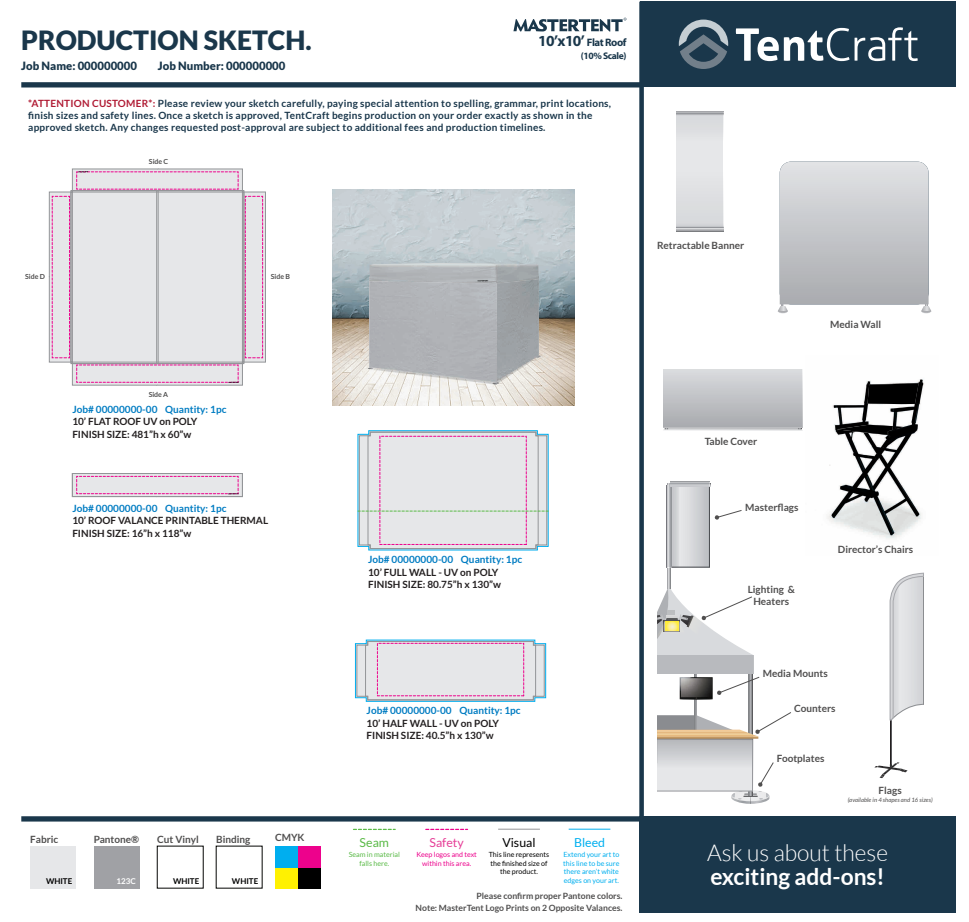
<style>
.page{position:relative;width:969px;height:922px;background:#fff}
.page>*{position:absolute;margin:0;border:0;box-sizing:border-box;transform-origin:0 0}
.t1{font:900 26.46px "Lato";color:#1a374b}
.t2{font:700 23.26px "Lato";color:#fff}
.t3{font:300 23.26px "Lato";color:#fff}
.t4{font:12.34px "Lato";color:#000}
.t5{font:12.34px "Lato";color:#e63e97}
.t6{font:12.34px "Lato";color:#00afef}
.t7{font:12.34px "Lato";color:#5aba47}
.t8{font:900 11.38px "Lato";color:#1a374b}
.t9{font:700 10.82px "Myriad";letter-spacing:-.04em;color:#1a374b}
.t10{font:700 10px/12.2px "Lato";letter-spacing:.025em;color:#1a374b}
.t11{font:700 10px/12.4px "Lato";color:#231f20}
.t12{font:700 10px/11.4px "Lato";color:#504f4f;text-align:center}
.t13{font:700 10px "Lato";color:#007cc2}
.t14{font:700 9.62px "Myriad";letter-spacing:-.04em;color:#1a374b}
.t15{font:700 8.62px "Lato";color:#504f4f}
.t16{font:700 8px "Lato";color:#000}
.t17{font:700 8px "Lato";color:#fff}
.t18{font:7.08px/8.5px "Lato";color:#00afef;text-align:justify}
.t19{font:7.08px/8.5px "Lato";color:#000;text-align:center}
.t20{font:7.08px/8.5px "Lato";color:#ed028c;text-align:center}
.t21{font:7.08px/8.5px "Lato";color:#5aba47;text-align:center}
.t22{font:700 6.96px "Lato";color:#504f4f}
.t23{font:italic 6px "Lato";color:#504f4f}
.s1{color:#b01b34}
.s2{font-size:15.44px}
</style>
<div class="page">
<div style="left:639px;top:816px;width:316px;height:96px;background:#1a374b"></div>
<svg style="left:639px;top:2px;width:4px;height:814px;background:#2d475a"></svg>
<div style="left:21px;top:82px;width:620px;height:5px;background:#1a374b"></div>
<div style="left:640px;top:2px;width:315px;height:85px;background:#1a374b"></div>
<svg style="left:735px;top:27px;width:182px;height:34px"></svg>
<svg style="left:678px;top:20px;width:50px;height:49px"></svg>
<svg style="left:21px;top:815px;width:620px;height:6px;fill:#1a374b"></svg>
<svg style="left:513px;top:18px;width:113px;height:13px"></svg>
<svg style="left:694px;top:699px;width:2px;height:12px"></svg>
<svg style="left:748px;top:695px;width:4px;height:16px"></svg>
<svg style="left:714px;top:510px;width:28px;height:9px"></svg>
<svg style="left:657px;top:587px;width:102px;height:108px"></svg>
<svg style="left:657px;top:711px;width:134px;height:92px"></svg>
<img style="left:679px;top:676px;width:33px;height:23px">
<svg style="left:667px;top:483px;width:3px;height:105px"></svg>
<img style="left:827px;top:379px;width:97px;height:160px">
<svg style="left:867px;top:383px;width:51px;height:21px"></svg>
<div style="left:677px;top:112px;width:47px;height:119px;background:#dfe0e3"></div>
<svg style="left:676px;top:227px;width:47px;height:4px"></svg>
<hr style="left:676px;top:112px;width:47px;height:1px;background:#b3b5b8">
<div style="left:676px;top:113px;width:46px;height:115px;background:#e6e7e9"></div>
<svg style="left:889px;top:719px;width:2px;height:43px"></svg>
<svg style="left:874px;top:762px;width:33px;height:15px"></svg>
<svg style="left:836px;top:424px;width:67px;height:10px"></svg>
<svg style="left:889px;top:572px;width:34px;height:147px;background:#dbdcdf"></svg>
<svg style="left:670px;top:485px;width:39px;height:82px;background:#cecfd2"></svg>
<svg style="left:666px;top:485px;width:4px;height:82px"></svg>
<svg style="left:670px;top:481px;width:39px;height:4px"></svg>
<svg style="left:663px;top:425px;width:139px;height:5px"></svg>
<div style="left:663px;top:369px;width:138px;height:58px;background:linear-gradient(to bottom,#dadbde,#aaabaf)"></div>
<svg style="left:777px;top:161px;width:154px;height:152px;background:#c8cacd"></svg>
<svg style="left:355px;top:639px;width:191px;height:62px;background:#dbdae2"></svg>
<svg style="left:357px;top:430px;width:191px;height:120px;background:#dddee3"></svg>
<img style="left:332px;top:190px;width:242px;height:216px">
<svg style="left:363px;top:263px;width:177px;height:121px;background:#b1b4b7"></svg>
<svg style="left:49px;top:168px;width:217px;height:217px;background:#e2dee3"></svg>
<svg style="left:72px;top:473px;width:171px;height:23px;background:#e1d2dd"></svg>
<div style="left:30px;top:845px;width:46px;height:42px;background:#e6e7e9"></div>
<div style="left:275px;top:845px;width:23px;height:42px;background:#fff101"></div>
<div style="left:275px;top:845px;width:23px;height:21px;background:#00aeef"></div>
<div style="left:298px;top:845px;width:23px;height:42px;background:#000"></div>
<div style="left:298px;top:845px;width:23px;height:21px;background:#ed028c"></div>
<div style="left:94px;top:845px;width:46px;height:42px;background:#a0a1a5"></div>
<hr style="left:568px;top:828px;width:42px;height:1px;background:#00aeef">
<hr style="left:498px;top:828px;width:41px;height:1px;background:#939598">
<svg style="left:425px;top:828px;width:42px;height:1px"></svg>
<svg style="left:353px;top:828px;width:42px;height:1px"></svg>
<h1 class="t1" style="left:21px;top:25px;width:292px">PRODUCTION SKETCH.</h1>
<p class="t8" style="left:21px;top:59px;width:117px">Job Name: 000000000</p>
<p class="t8" style="left:158px;top:59px;width:129px">Job Number: 000000000</p>
<p class="t10" style="left:28px;top:97px;width:584px"><span class="s1">*ATTENTION CUSTOMER*:</span> Please review your sketch carefully, paying special attention to spelling, grammar, print locations, finish sizes and safety lines. Once a sketch is approved, TentCraft begins production on your order exactly as shown in the approved sketch. Any changes requested post-approval are subject to additional fees and production timelines.</p>
<p class="t9" style="left:538px;top:37px;width:90px"><span class="s2">10’x10’</span> Flat Roof</p>
<p class="t14" style="left:580px;top:51px;width:47px">(10% Scale)</p>
<p class="t22" style="left:149px;top:158px;width:21px">Side C</p>
<p class="t22" style="left:25px;top:273px;width:21px">Side D</p>
<p class="t22" style="left:271px;top:273px;width:21px">Side B</p>
<p class="t22" style="left:149px;top:390px;width:21px">Side A</p>
<p class="t13" style="left:72px;top:403px;width:155px">Job# 00000000-00 Quantity: 1pc</p>
<p class="t11" style="left:72px;top:415px;width:127px">10’ FLAT ROOF UV on POLY<br>FINISH SIZE: 481”h x 60”w</p>
<p class="t13" style="left:72px;top:502px;width:155px">Job# 00000000-00 Quantity: 1pc</p>
<p class="t11" style="left:72px;top:514px;width:197px">10’ ROOF VALANCE PRINTABLE THERMAL<br>FINISH SIZE: 16”h x 118”w</p>
<p class="t13" style="left:368px;top:553px;width:155px">Job# 00000000-00 Quantity: 1pc</p>
<p class="t11" style="left:368px;top:565px;width:134px">10’ FULL WALL - UV on POLY<br>FINISH SIZE: 80.75”h x 130”w</p>
<p class="t12" style="left:30px;top:832px;width:30px">Fabric</p>
<p class="t16" style="left:46px;top:875px;width:28px">WHITE</p>
<p class="t12" style="left:94px;top:832px;width:47px">Pantone®</p>
<p class="t12" style="left:275px;top:831px;width:31px">CMYK</p>
<p class="t17" style="left:116px;top:875px;width:21px">123C</p>
<p class="t12" style="left:157px;top:832px;width:43px">Cut Vinyl</p>
<p class="t16" style="left:173px;top:875px;width:28px">WHITE</p>
<p class="t12" style="left:216px;top:832px;width:36px">Binding</p>
<p class="t16" style="left:232px;top:875px;width:28px">WHITE</p>
<p class="t13" style="left:366px;top:704px;width:155px">Job# 00000000-00 Quantity: 1pc</p>
<p class="t11" style="left:366px;top:716px;width:134px">10’ HALF WALL - UV on POLY<br>FINISH SIZE: 40.5”h x 130”w</p>
<p class="t7" style="left:359px;top:835px;width:31px">Seam</p>
<p class="t21" style="left:348px;top:849px;width:53px">Seam in material falls here.</p>
<p class="t5" style="left:429px;top:835px;width:36px">Safety</p>
<p class="t20" style="left:416px;top:849px;width:62px">Keep logos and text within this area.</p>
<p class="t4" style="left:502px;top:835px;width:35px">Visual</p>
<p class="t19" style="left:488px;top:849px;width:62px">This line represents the finished size of the product.</p>
<p class="t6" style="left:574px;top:835px;width:32px">Bleed</p>
<p class="t18" style="left:563px;top:849px;width:58px">Extend your art to this line to be sure there aren’t white edges on your art.</p>
<p class="t15" style="left:476px;top:890px;width:147px">Please confirm proper Pantone colors.</p>
<p class="t15" style="left:415px;top:902px;width:208px">Note: MasterTent Logo Prints on 2 Opposite Valances.</p>
<p class="t12" style="left:657px;top:240px;width:88px">Retractable Banner</p>
<p class="t12" style="left:830px;top:318px;width:52px">Media Wall</p>
<p class="t12" style="left:704px;top:435px;width:54px">Table Cover</p>
<p class="t12" style="left:745px;top:501px;width:55px">Masterflags</p>
<p class="t12" style="left:747px;top:583px;width:49px">Lighting &amp;<br>Heaters</p>
<p class="t12" style="left:837px;top:543px;width:77px">Director’s Chairs</p>
<p class="t12" style="left:762px;top:667px;width:66px">Media Mounts</p>
<p class="t12" style="left:793px;top:702px;width:43px">Counters</p>
<p class="t12" style="left:776px;top:751px;width:49px">Footplates</p>
<p class="t12" style="left:878px;top:784px;width:25px">Flags</p>
<p class="t23" style="left:847px;top:796px;width:86px">(available in 4 shapes and 16 sizes)</p>
<h2 class="t3" style="left:707px;top:839px;width:182px">Ask us about these</h2>
<h2 class="t2" style="left:710px;top:862px;width:176px">exciting add-ons!</h2>
</div>
